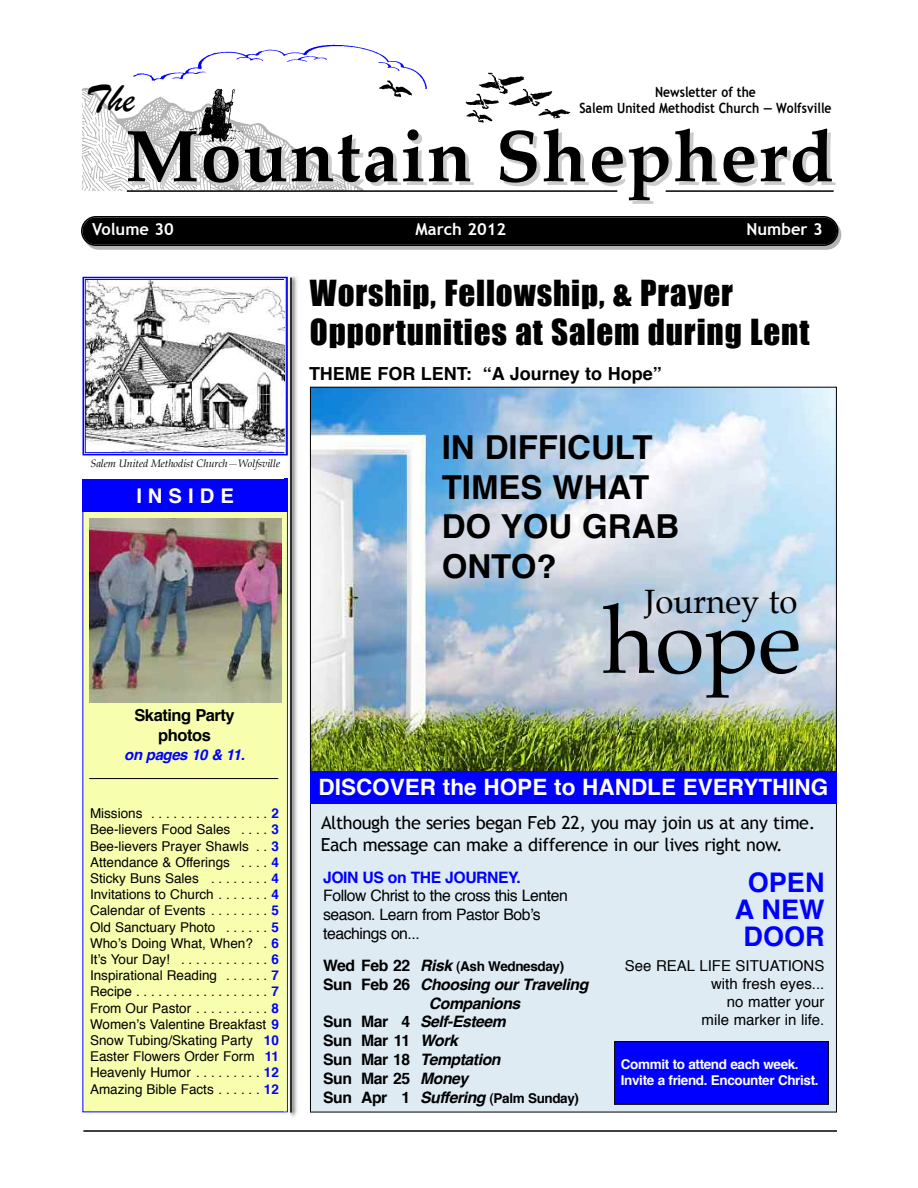
<style>
.page{position:relative;width:918px;height:1188px;background:#fff}
.page>*{position:absolute;margin:0;border:0;box-sizing:border-box;transform-origin:0 0}
.t1{font:90px "Palatino";color:#000}
.t2{font:700 73.5px "Palatino";letter-spacing:.02em;color:#000}
.t3{font:40.5px "Brush Script";color:#000}
.t4{font:33px/39.6px "Impact";letter-spacing:.025em;color:#000}
.t5{font:700 33px/39.6px "Helvetica";color:#000}
.t6{font:33px "Palatino";color:#000}
.t7{font:700 27px/27px "Helvetica";color:#00f;text-align:center}
.t8{font:700 22.5px "Helvetica";color:#fff}
.t9{font:700 20.25px "Helvetica";letter-spacing:.295em;color:#fff}
.t10{font:18px/21.6px "Trebuchet MS";letter-spacing:-.02em;color:#000}
.t11{font:700 18px "Helvetica";color:#000}
.t12{font:700 16.5px "Trebuchet MS";color:#fff}
.t13{font:700 16.5px/19.8px "Helvetica";letter-spacing:-.03em;color:#000;text-align:center}
.t14{font:italic 700 15.75px "Helvetica";letter-spacing:-.03em;color:#000}
.t15{font:15.75px/18.9px "Helvetica";letter-spacing:-.03em;color:#000}
.t16{font:700 15.75px "Helvetica";letter-spacing:-.03em;color:#000}
.t17{font:700 15.75px "Helvetica";letter-spacing:-.03em;color:#00f}
.t18{font:15px/18px "Helvetica";color:#000;text-align:right}
.t19{font:italic 700 15px "Helvetica";letter-spacing:-.03em;color:#00f}
.t20{font:700 14.1px/16.5px "Trebuchet MS";color:#000;text-align:center;scale:.86 1}
.t21{font:13.5px/16.2px "Helvetica";color:#000;text-align:justify}
.t22{font:700 13.5px "Helvetica";letter-spacing:-.03em;color:#000}
.t23{font:700 13.5px/16.2px "Helvetica";letter-spacing:-.03em;color:#fff}
.t24{font:italic 10.5px "Palatino";letter-spacing:-.005em;color:#000}
.s1{font-weight:700;color:#00f}
.s2{font-size:15.75px}
.s3{font-style:italic;font-size:15.75px}
.s4{font-style:normal}
.s5{font-style:italic}
</style>
<div class="page">
<div style="left:310px;top:803px;width:526px;height:309px;background:#deebf3"></div>
<div style="left:84px;top:220px;width:757px;height:30px;background:#b3b3b3;border-radius:15px"></div>
<img style="left:82px;top:87px;width:282px;height:103px">
<hr style="left:127px;top:190px;width:490px;height:2px;background:#000">
<hr style="left:666px;top:190px;width:168px;height:2px;background:#000">
<svg style="left:81px;top:216px;width:757px;height:30px;background:#050505"></svg>
<hr style="left:83px;top:1130px;width:754px;height:2px;background:#000">
<img style="left:188px;top:88px;width:55px;height:56px">
<img style="left:108px;top:44px;width:319px;height:44px">
<img style="left:377px;top:80px;width:39px;height:17px">
<img style="left:465px;top:72px;width:106px;height:51px">
<div style="left:83px;top:484px;width:204px;height:628px;background:#f7ffaf"></div>
<div style="left:82px;top:479px;width:206px;height:33px;background:#00f"></div>
<hr style="left:89px;top:778px;width:189px;height:1px;background:#000">
<img style="left:87px;top:281px;width:196px;height:170px">
<div style="left:82px;top:277px;width:206px;height:178px;border:2px solid #00f"></div>
<div style="left:85px;top:279px;width:200px;height:174px;border:1px solid #00f"></div>
<img style="left:285px;top:276px;width:13px;height:841px">
<img style="left:285px;top:479px;width:3px;height:633px">
<hr style="left:290px;top:278px;width:2px;height:835px;background:#000">
<img style="left:89px;top:519px;width:193px;height:183px">
<img style="left:312px;top:389px;width:523px;height:382px">
<div style="left:310px;top:771px;width:527px;height:33px;background:#00f"></div>
<div style="left:615px;top:1042px;width:213px;height:62px;background:#00f"></div>
<div style="left:614px;top:1041px;width:215px;height:64px;border:1px solid #000"></div>
<h3 class="t3" style="left:86px;top:75px;width:51px">The</h3>
<p class="t20" style="left:579px;top:84px;width:295px">Newsletter of the<br>Salem United Methodist Church — Wolfsville</p>
<h2 class="t2" style="left:125px;top:121px;width:710px">Mountain Shepherd</h2>
<p class="t12" style="left:92px;top:220px;width:83px">Volume 30</p>
<p class="t12" style="left:416px;top:220px;width:92px">March 2012</p>
<p class="t12" style="left:747px;top:220px;width:78px">Number 3</p>
<p class="t24" style="left:91px;top:459px;width:191px">Salem United Methodist Church—Wolfsville</p>
<h3 class="t9" style="left:136px;top:488px;width:99px">INSIDE</h3>
<p class="t13" style="left:134px;top:707px;width:102px">Skating Party photos</p>
<p class="t19" style="left:124px;top:748px;width:122px">on pages 10 &amp; 11.</p>
<p class="t21" style="left:90px;top:806px;width:191px">Missions . . . . . . . . . . . . . . . . <span class="s1">2<br></span>Bee-lievers Food Sales . . . . <span class="s1">3<br></span>Bee-lievers Prayer Shawls . . <span class="s1">3<br></span>Attendance &amp; Offerings . . . . <span class="s1">4<br></span>Sticky Buns Sales . . . . . . . . <span class="s1">4<br></span>Invitations to Church . . . . . . . <span class="s1">4<br></span>Calendar of Events . . . . . . . . <span class="s1">5<br></span>Old Sanctuary Photo . . . . . . <span class="s1">5<br></span>Who’s Doing What, When? . <span class="s1">6<br></span>It’s Your Day! . . . . . . . . . . . . <span class="s1">6<br></span>Inspirational Reading . . . . . . <span class="s1">7<br></span>Recipe . . . . . . . . . . . . . . . . . . <span class="s1">7<br></span>From Our Pastor . . . . . . . . . . <span class="s1">8<br></span>Women’s Valentine Breakfast <span class="s1">9<br></span>Snow Tubing/Skating Party <span class="s1">10<br></span>Easter Flowers Order Form <span class="s1">11<br></span>Heavenly Humor . . . . . . . . . <span class="s1">12<br></span>Amazing Bible Facts . . . . . . <span class="s1">12</span></p>
<h3 class="t4" style="left:310px;top:273px;width:501px">Worship, Fellowship, &amp; Prayer<br>Opportunities at Salem during Lent</h3>
<h3 class="t11" style="left:309px;top:366px;width:354px">THEME FOR LENT: “A Journey to Hope”</h3>
<h3 class="t5" style="left:442px;top:431px;width:239px">IN DIFFICULT<br>TIMES WHAT<br>DO YOU GRAB<br>ONTO?</h3>
<h1 class="t1" style="left:603px;top:599px;width:200px">hope</h1>
<h3 class="t6" style="left:644px;top:586px;width:155px">Journey to</h3>
<h3 class="t8" style="left:319px;top:777px;width:511px">DISCOVER the HOPE to HANDLE EVERYTHING</h3>
<h3 class="t10" style="left:321px;top:812px;width:496px">Although the series began Feb 22, you may join us at any time.<br>Each message can make a difference in our lives right now.</h3>
<h3 class="t7" style="left:735px;top:871px;width:91px">OPEN<br>A NEW<br>DOOR</h3>
<p class="t18" style="left:625px;top:958px;width:201px">See REAL LIFE SITUATIONS with fresh eyes...<br>no matter your<br>mile marker in life.</p>
<p class="t17" style="left:323px;top:870px;width:199px">JOIN US on THE JOURNEY.</p>
<p class="t15" style="left:323px;top:888px;width:246px">Follow Christ to the cross this Lenten season. Learn from Pastor Bob’s teachings on...</p>
<p class="t22" style="left:323px;top:960px;width:243px"><span class="s2">Wed Feb 22</span> <span class="s3">Risk</span> (Ash Wednesday)</p>
<p class="t14" style="left:323px;top:978px;width:267px"><span class="s4">Sun Feb 26</span> Choosing our Traveling</p>
<p class="t14" style="left:429px;top:996px;width:93px">Companions</p>
<p class="t14" style="left:323px;top:1015px;width:184px"><span class="s4">Sun Mar 4</span> Self-Esteem</p>
<p class="t16" style="left:323px;top:1034px;width:136px">Sun Mar 11 <span class="s5">Work</span></p>
<p class="t14" style="left:323px;top:1053px;width:179px"><span class="s4">Sun Mar 18</span> Temptation</p>
<p class="t16" style="left:323px;top:1072px;width:147px">Sun Mar 25 <span class="s5">Money</span></p>
<p class="t22" style="left:323px;top:1093px;width:257px"><span class="s2">Sun Apr 1</span> <span class="s3">Suffering</span> (Palm Sunday)</p>
<p class="t23" style="left:621px;top:1057px;width:199px">Commit to attend each week.<br>Invite a friend. Encounter Christ.</p>
</div>
